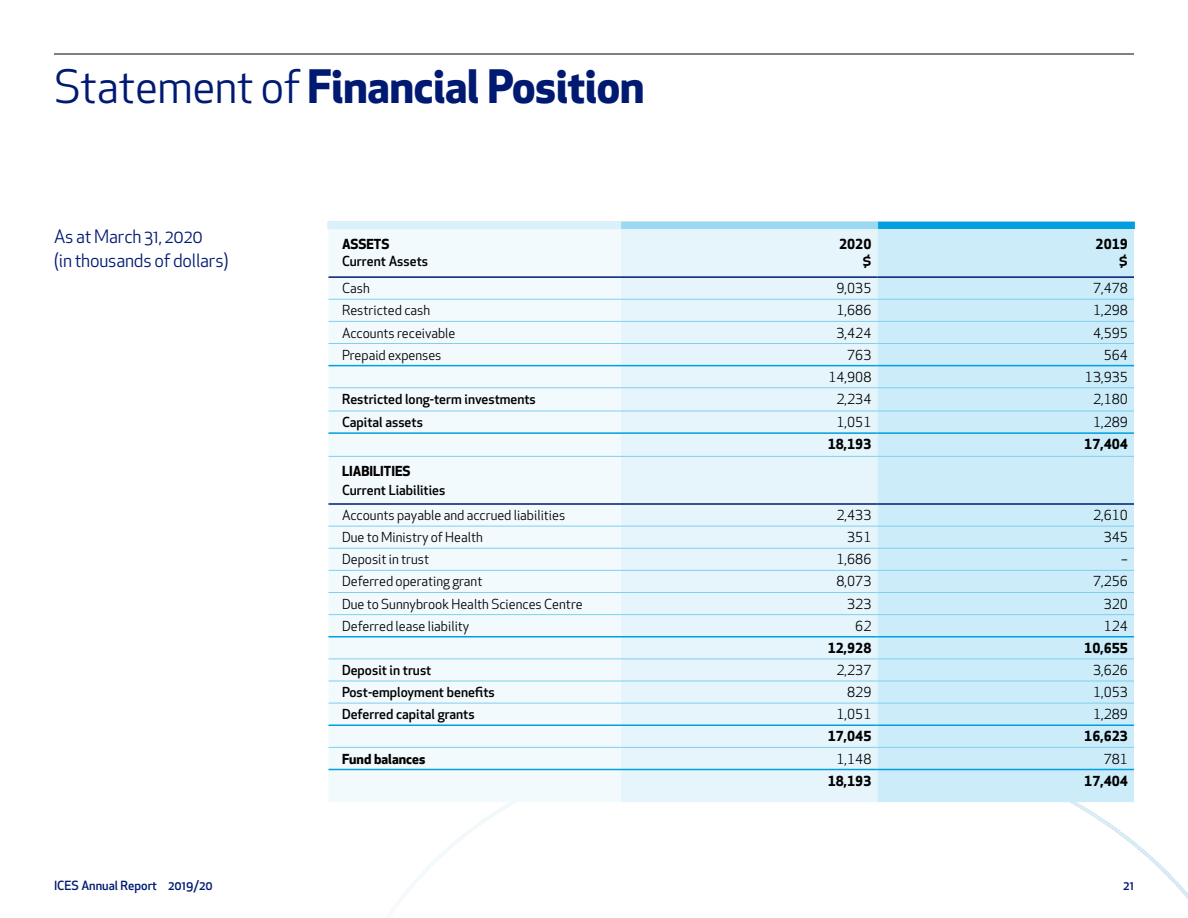
<style>
.page{position:relative;width:1188px;height:918px;background:#fff}
.page>*{position:absolute;margin:0;border:0;box-sizing:border-box;transform-origin:0 0}
.Page_Head{font:700 45px "Apex New";letter-spacing:-.01em;color:#001a72}
.Page_Head-2{font:18px/24.2px "Apex New";letter-spacing:-.01em;color:#001a72}
.Body_Copy{font:500 18px "Apex New";color:#000}
.Body_Copy-2{font:13.5px "Apex New";color:#000}
.Body_Copy-3{font:500 13.5px/17.2px "Apex New";color:#000}
.Body_Copy-4{font:700 13.5px "Apex New";color:#000}
.t1{font:500 12.3px "Apex New";color:#001a72}
.s1{font-weight:400}
.s2{font-weight:700}
</style>
<div class="page">
<img style="left:54px;top:53px;width:1134px;height:865px">
<hr style="left:54px;top:54px;width:1080px;height:1px;background:#000">
<div style="left:328px;top:230px;width:293px;height:572px;background:#f2fafd"></div>
<div style="left:621px;top:230px;width:257px;height:572px;background:#e6f5fc"></div>
<div style="left:878px;top:230px;width:256px;height:572px;background:#ccecf9"></div>
<hr style="left:328px;top:503px;width:293px;height:2px;background:#001a72">
<hr style="left:621px;top:503px;width:257px;height:2px;background:#001a72">
<hr style="left:878px;top:503px;width:256px;height:2px;background:#001a72">
<hr style="left:328px;top:299px;width:293px;height:1px;background:#80cfef">
<hr style="left:328px;top:321px;width:293px;height:1px;background:#80cfef">
<hr style="left:621px;top:299px;width:257px;height:1px;background:#80cfef">
<hr style="left:621px;top:321px;width:257px;height:1px;background:#80cfef">
<hr style="left:878px;top:299px;width:256px;height:1px;background:#80cfef">
<hr style="left:878px;top:321px;width:256px;height:1px;background:#80cfef">
<hr style="left:328px;top:343px;width:293px;height:1px;background:#80cfef">
<hr style="left:621px;top:343px;width:257px;height:1px;background:#80cfef">
<hr style="left:878px;top:343px;width:256px;height:1px;background:#80cfef">
<hr style="left:328px;top:365px;width:293px;height:1px;background:#009fdf">
<hr style="left:621px;top:365px;width:257px;height:1px;background:#009fdf">
<hr style="left:878px;top:365px;width:256px;height:1px;background:#009fdf">
<hr style="left:328px;top:387px;width:293px;height:1px;background:#80cfef">
<hr style="left:621px;top:387px;width:257px;height:1px;background:#80cfef">
<hr style="left:878px;top:387px;width:256px;height:1px;background:#80cfef">
<hr style="left:328px;top:411px;width:293px;height:1px;background:#80cfef">
<hr style="left:621px;top:411px;width:257px;height:1px;background:#80cfef">
<hr style="left:878px;top:411px;width:256px;height:1px;background:#80cfef">
<hr style="left:328px;top:432px;width:293px;height:2px;background:#009fdf">
<hr style="left:621px;top:432px;width:257px;height:2px;background:#009fdf">
<hr style="left:878px;top:432px;width:256px;height:2px;background:#009fdf">
<hr style="left:328px;top:456px;width:293px;height:1px;background:#80cfef">
<hr style="left:621px;top:456px;width:257px;height:1px;background:#80cfef">
<hr style="left:878px;top:456px;width:256px;height:1px;background:#80cfef">
<hr style="left:328px;top:526px;width:293px;height:1px;background:#80cfef">
<hr style="left:328px;top:548px;width:293px;height:1px;background:#80cfef">
<hr style="left:328px;top:570px;width:293px;height:1px;background:#80cfef">
<hr style="left:328px;top:592px;width:293px;height:1px;background:#80cfef">
<hr style="left:621px;top:526px;width:257px;height:1px;background:#80cfef">
<hr style="left:621px;top:548px;width:257px;height:1px;background:#80cfef">
<hr style="left:621px;top:570px;width:257px;height:1px;background:#80cfef">
<hr style="left:621px;top:592px;width:257px;height:1px;background:#80cfef">
<hr style="left:878px;top:526px;width:256px;height:1px;background:#80cfef">
<hr style="left:878px;top:548px;width:256px;height:1px;background:#80cfef">
<hr style="left:878px;top:570px;width:256px;height:1px;background:#80cfef">
<hr style="left:878px;top:592px;width:256px;height:1px;background:#80cfef">
<hr style="left:328px;top:614px;width:293px;height:1px;background:#80cfef">
<hr style="left:621px;top:614px;width:257px;height:1px;background:#80cfef">
<hr style="left:878px;top:614px;width:256px;height:1px;background:#80cfef">
<hr style="left:328px;top:636px;width:293px;height:2px;background:#009fdf">
<hr style="left:621px;top:636px;width:257px;height:2px;background:#009fdf">
<hr style="left:878px;top:636px;width:256px;height:2px;background:#009fdf">
<hr style="left:328px;top:658px;width:293px;height:1px;background:#80cfef">
<hr style="left:328px;top:681px;width:293px;height:1px;background:#80cfef">
<hr style="left:621px;top:658px;width:257px;height:1px;background:#80cfef">
<hr style="left:621px;top:681px;width:257px;height:1px;background:#80cfef">
<hr style="left:878px;top:658px;width:256px;height:1px;background:#80cfef">
<hr style="left:878px;top:681px;width:256px;height:1px;background:#80cfef">
<hr style="left:328px;top:703px;width:293px;height:1px;background:#80cfef">
<hr style="left:621px;top:703px;width:257px;height:1px;background:#80cfef">
<hr style="left:878px;top:703px;width:256px;height:1px;background:#80cfef">
<hr style="left:328px;top:724px;width:293px;height:2px;background:#009fdf">
<hr style="left:621px;top:724px;width:257px;height:2px;background:#009fdf">
<hr style="left:878px;top:724px;width:256px;height:2px;background:#009fdf">
<hr style="left:328px;top:747px;width:293px;height:1px;background:#80cfef">
<hr style="left:621px;top:747px;width:257px;height:1px;background:#80cfef">
<hr style="left:878px;top:747px;width:256px;height:1px;background:#80cfef">
<hr style="left:328px;top:769px;width:293px;height:1px;background:#009fdf">
<hr style="left:621px;top:769px;width:257px;height:1px;background:#009fdf">
<hr style="left:878px;top:769px;width:256px;height:1px;background:#009fdf">
<hr style="left:328px;top:276px;width:293px;height:2px;background:#001a72">
<hr style="left:621px;top:276px;width:257px;height:2px;background:#001a72">
<hr style="left:878px;top:276px;width:256px;height:2px;background:#001a72">
<p class="Page_Head" style="left:54px;top:54px;width:592px"><span class="s1">Statement of</span> Financial Position</p>
<p class="Page_Head-2" style="left:54px;top:224px;width:176px">As at March 31, 2020<br>(in thousands of dollars)</p>
<p class="Body_Copy-3" style="left:342px;top:235px;width:88px"><span class="s2">ASSETS<br></span>Current Assets</p>
<p class="Body_Copy-4" style="left:839px;top:234px;width:34px">2020</p>
<p class="Body_Copy" style="left:862px;top:250px;width:11px">$</p>
<p class="Body_Copy-4" style="left:1096px;top:234px;width:34px">2019</p>
<p class="Body_Copy" style="left:1119px;top:250px;width:11px">$</p>
<p class="Body_Copy-2" style="left:342px;top:280px;width:29px">Cash</p>
<p class="Body_Copy-2" style="left:837px;top:280px;width:36px">9,035</p>
<p class="Body_Copy-2" style="left:1093px;top:280px;width:36px">7,478</p>
<p class="Body_Copy-2" style="left:342px;top:302px;width:90px">Restricted cash</p>
<p class="Body_Copy-2" style="left:837px;top:302px;width:36px">1,686</p>
<p class="Body_Copy-2" style="left:1093px;top:302px;width:36px">1,298</p>
<p class="Body_Copy-2" style="left:342px;top:324px;width:115px">Accounts receivable</p>
<p class="Body_Copy-2" style="left:837px;top:324px;width:36px">3,424</p>
<p class="Body_Copy-2" style="left:1093px;top:324px;width:36px">4,595</p>
<p class="Body_Copy-2" style="left:342px;top:346px;width:101px">Prepaid expenses</p>
<p class="Body_Copy-2" style="left:847px;top:346px;width:26px">763</p>
<p class="Body_Copy-2" style="left:1104px;top:346px;width:26px">564</p>
<p class="Body_Copy-2" style="left:828px;top:368px;width:45px">14,908</p>
<p class="Body_Copy-2" style="left:1085px;top:368px;width:45px">13,935</p>
<p class="Body_Copy-3" style="left:342px;top:390px;width:195px">Restricted long-term investments</p>
<p class="Body_Copy-2" style="left:837px;top:390px;width:36px">2,234</p>
<p class="Body_Copy-2" style="left:1093px;top:390px;width:36px">2,180</p>
<p class="Body_Copy-3" style="left:342px;top:413px;width:82px">Capital assets</p>
<p class="Body_Copy-2" style="left:837px;top:414px;width:36px">1,051</p>
<p class="Body_Copy-2" style="left:1093px;top:414px;width:36px">1,289</p>
<p class="Body_Copy-4" style="left:828px;top:435px;width:45px">18,193</p>
<p class="Body_Copy-4" style="left:1084px;top:435px;width:45px">17,404</p>
<p class="Body_Copy-3" style="left:342px;top:461px;width:105px;line-height:19.5px"><span class="s2">LIABILITIES<br></span>Current Liabilities</p>
<p class="Body_Copy-2" style="left:342px;top:507px;width:225px">Accounts payable and accrued liabilities</p>
<p class="Body_Copy-2" style="left:837px;top:507px;width:36px">2,433</p>
<p class="Body_Copy-2" style="left:1093px;top:507px;width:36px">2,610</p>
<p class="Body_Copy-2" style="left:342px;top:529px;width:142px">Due to Ministry of Health</p>
<p class="Body_Copy-2" style="left:847px;top:529px;width:26px">351</p>
<p class="Body_Copy-2" style="left:1104px;top:529px;width:26px">345</p>
<p class="Body_Copy-2" style="left:342px;top:551px;width:89px">Deposit in trust</p>
<p class="Body_Copy-2" style="left:837px;top:551px;width:36px">1,686</p>
<p class="Body_Copy-2" style="left:1121px;top:551px;width:8px">–</p>
<p class="Body_Copy-2" style="left:342px;top:573px;width:142px">Deferred operating grant</p>
<p class="Body_Copy-2" style="left:837px;top:573px;width:36px">8,073</p>
<p class="Body_Copy-2" style="left:1093px;top:573px;width:36px">7,256</p>
<p class="Body_Copy-2" style="left:342px;top:595px;width:242px">Due to Sunnybrook Health Sciences Centre</p>
<p class="Body_Copy-2" style="left:847px;top:595px;width:26px">323</p>
<p class="Body_Copy-2" style="left:1104px;top:595px;width:26px">320</p>
<p class="Body_Copy-2" style="left:342px;top:617px;width:129px">Deferred lease liability</p>
<p class="Body_Copy-2" style="left:855px;top:617px;width:18px">62</p>
<p class="Body_Copy-2" style="left:1104px;top:617px;width:26px">124</p>
<p class="Body_Copy-4" style="left:828px;top:638px;width:45px">12,928</p>
<p class="Body_Copy-4" style="left:1084px;top:638px;width:45px">10,655</p>
<p class="Body_Copy-3" style="left:342px;top:661px;width:91px">Deposit in trust</p>
<p class="Body_Copy-2" style="left:837px;top:662px;width:36px">2,237</p>
<p class="Body_Copy-2" style="left:1093px;top:662px;width:36px">3,626</p>
<p class="Body_Copy-3" style="left:342px;top:683px;width:154px">Post-employment benefits</p>
<p class="Body_Copy-2" style="left:847px;top:684px;width:26px">829</p>
<p class="Body_Copy-2" style="left:1093px;top:684px;width:36px">1,053</p>
<p class="Body_Copy-3" style="left:342px;top:705px;width:134px">Deferred capital grants</p>
<p class="Body_Copy-2" style="left:837px;top:706px;width:36px">1,051</p>
<p class="Body_Copy-2" style="left:1093px;top:706px;width:36px">1,289</p>
<p class="Body_Copy-4" style="left:828px;top:727px;width:45px">17,045</p>
<p class="Body_Copy-4" style="left:1084px;top:727px;width:45px">16,623</p>
<p class="Body_Copy-4" style="left:342px;top:749px;width:85px">Fund balances</p>
<p class="Body_Copy-2" style="left:837px;top:750px;width:36px">1,148</p>
<p class="Body_Copy-2" style="left:1104px;top:750px;width:26px">781</p>
<p class="Body_Copy-4" style="left:828px;top:771px;width:45px">18,193</p>
<p class="Body_Copy-4" style="left:1084px;top:771px;width:45px">17,404</p>
<p class="t1" style="left:54px;top:877px;width:160px">ICES Annual Report 2019/20</p>
<p class="t1" style="left:1123px;top:877px;width:12px">21</p>
</div>
